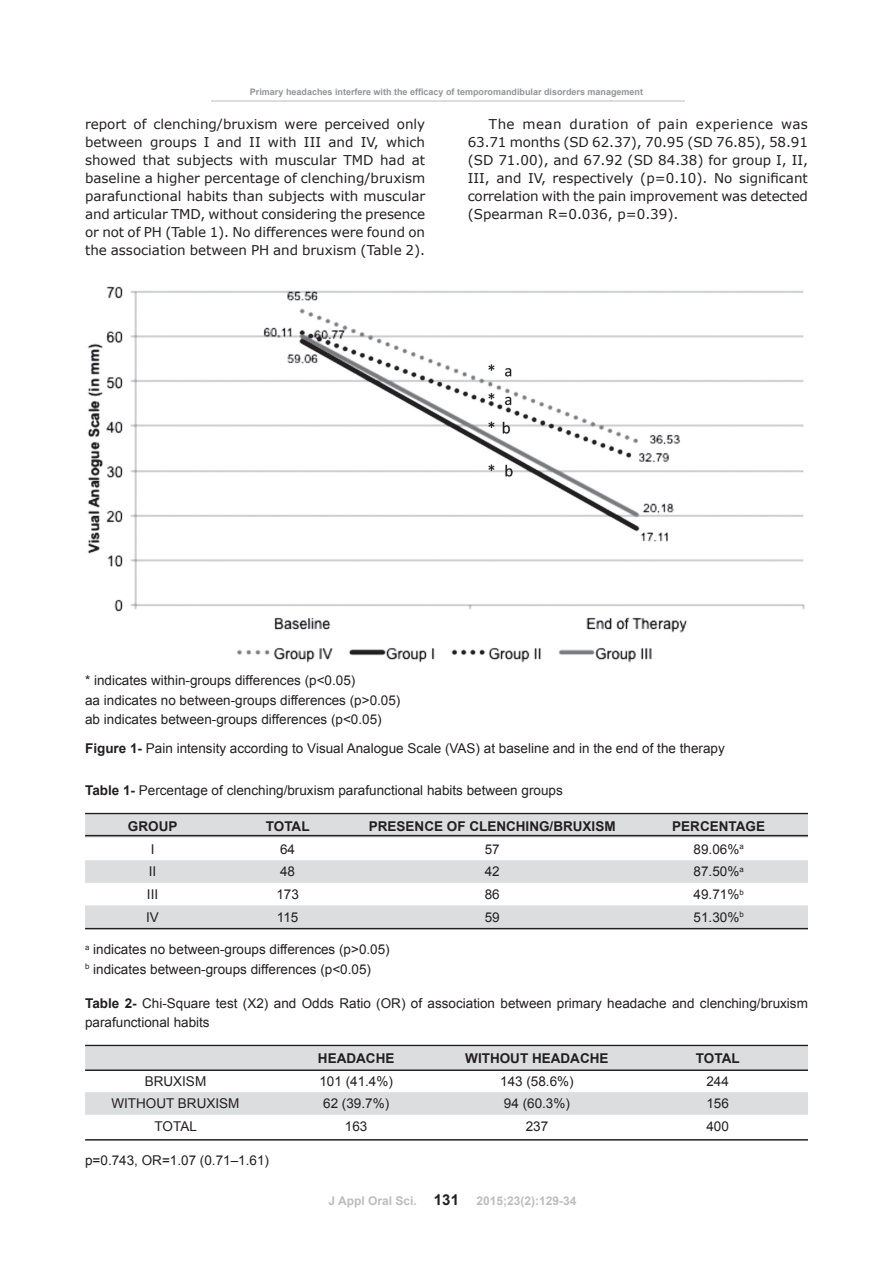
<style>
.page{position:relative;width:893px;height:1263px;background:#fff}
.page>*{position:absolute;margin:0;border:0;box-sizing:border-box;transform-origin:0 0}
.t1{font:13.5px/19.5px "Arial";color:#231f20}
.t2{font:13.5px/18px "Verdana";letter-spacing:-.005em;color:#231f20;text-align:justify}
.t3{font:700 13.5px "Arial";color:#231f20}
.t4{font:700 12px "Arial";color:#bcbdc0}
.t5{font:700 9px "Arial";color:#939598}
.s1{font-weight:700}
.s2{font-size:15px;color:#231f20}
</style>
<div class="page">
<hr style="left:211px;top:100px;width:473px;height:1px;background:#dcdddf">
<img style="left:87px;top:286px;width:718px;height:376px">
<svg style="left:85px;top:815px;width:723px;height:113px;fill:#dcdddf"></svg>
<hr style="left:85px;top:813px;width:723px;height:1px;background:#231f20">
<hr style="left:85px;top:835px;width:723px;height:1px;background:#231f20">
<hr style="left:85px;top:928px;width:723px;height:1px;background:#231f20">
<svg style="left:85px;top:1047px;width:723px;height:68px;fill:#dcdddf"></svg>
<hr style="left:85px;top:1045px;width:723px;height:1px;background:#231f20">
<hr style="left:85px;top:1069px;width:723px;height:2px;background:#231f20">
<hr style="left:85px;top:1139px;width:723px;height:1px;background:#231f20">
<p class="t5" style="left:250px;top:86px;width:395px">Primary headaches interfere with the efficacy of temporomandibular disorders management</p>
<p class="t2" style="left:85px;top:115px;width:342px">report of clenching/bruxism were perceived only between groups I and II with III and IV, which showed that subjects with muscular TMD had at baseline a higher percentage of clenching/bruxism parafunctional habits than subjects with muscular and articular TMD, without considering the presence or not of PH (Table 1). No differences were found on the association between PH and bruxism (Table 2).</p>
<p class="t2" style="left:468px;top:115px;width:342px;text-indent:21px">The mean duration of pain experience was 63.71 months (SD 62.37), 70.95 (SD 76.85), 58.91 (SD 71.00), and 67.92 (SD 84.38) for group I, II, III, and IV, respectively (p=0.10). No significant correlation with the pain improvement was detected (Spearman R=0.036, p=0.39).</p>
<p class="t1" style="left:85px;top:671px;width:317px">* indicates within-groups differences (p&lt;0.05)<br>aa indicates no between-groups differences (p&gt;0.05) ab indicates between-groups differences (p&lt;0.05)</p>
<p class="t1" style="left:85px;top:738px;width:641px"><span class="s1">Figure 1-</span> Pain intensity according to Visual Analogue Scale (VAS) at baseline and in the end of the therapy</p>
<p class="t1" style="left:85px;top:781px;width:479px"><span class="s1">Table 1-</span> Percentage of clenching/bruxism parafunctional habits between groups</p>
<p class="t3" style="left:128px;top:817px;width:51px">GROUP</p>
<p class="t3" style="left:266px;top:817px;width:45px">TOTAL</p>
<p class="t3" style="left:369px;top:817px;width:248px">PRESENCE OF CLENCHING/BRUXISM</p>
<p class="t3" style="left:672px;top:817px;width:94px">PERCENTAGE</p>
<p class="t1" style="left:151px;top:839px;width:5px">I</p>
<p class="t1" style="left:280px;top:839px;width:17px">64</p>
<p class="t1" style="left:485px;top:839px;width:17px">57</p>
<p class="t1" style="left:694px;top:839px;width:52px">89.06%<sup>a</sup></p>
<p class="t1" style="left:149px;top:862px;width:9px">II</p>
<p class="t1" style="left:280px;top:862px;width:17px">48</p>
<p class="t1" style="left:485px;top:862px;width:17px">42</p>
<p class="t1" style="left:694px;top:862px;width:52px">87.50%<sup>a</sup></p>
<p class="t1" style="left:147px;top:885px;width:13px">III</p>
<p class="t1" style="left:276px;top:885px;width:24px">173</p>
<p class="t1" style="left:485px;top:885px;width:17px">86</p>
<p class="t1" style="left:694px;top:885px;width:52px">49.71%<sup>b</sup></p>
<p class="t1" style="left:146px;top:907px;width:14px">IV</p>
<p class="t1" style="left:277px;top:907px;width:23px">115</p>
<p class="t1" style="left:485px;top:907px;width:17px">59</p>
<p class="t1" style="left:694px;top:907px;width:52px">51.30%<sup>b</sup></p>
<p class="t1" style="left:85px;top:940px;width:306px"><sup>a</sup> indicates no between-groups differences (p&gt;0.05) <sup>b</sup> indicates between-groups differences (p&lt;0.05)</p>
<p class="t1" style="left:85px;top:993px;width:724px"><span class="s1">Table 2-</span> Chi-Square test (X2) and Odds Ratio (OR) of association between primary headache and clenching/bruxism parafunctional habits</p>
<p class="t3" style="left:318px;top:1049px;width:78px">HEADACHE</p>
<p class="t3" style="left:465px;top:1049px;width:145px">WITHOUT HEADACHE</p>
<p class="t3" style="left:696px;top:1049px;width:45px">TOTAL</p>
<p class="t1" style="left:145px;top:1071px;width:63px">BRUXISM</p>
<p class="t1" style="left:319px;top:1071px;width:75px">101 (41.4%)</p>
<p class="t1" style="left:500px;top:1071px;width:75px">143 (58.6%)</p>
<p class="t1" style="left:706px;top:1071px;width:24px">244</p>
<p class="t1" style="left:111px;top:1094px;width:130px">WITHOUT BRUXISM</p>
<p class="t1" style="left:323px;top:1094px;width:68px">62 (39.7%)</p>
<p class="t1" style="left:504px;top:1094px;width:68px">94 (60.3%)</p>
<p class="t1" style="left:706px;top:1094px;width:24px">156</p>
<p class="t1" style="left:155px;top:1116px;width:44px">TOTAL</p>
<p class="t1" style="left:345px;top:1116px;width:24px">163</p>
<p class="t1" style="left:526px;top:1116px;width:24px">237</p>
<p class="t1" style="left:706px;top:1116px;width:24px">400</p>
<p class="t1" style="left:85px;top:1151px;width:185px">p=0.743, OR=1.07 (0.71–1.61)</p>
<p class="t4" style="left:328px;top:1193px;width:132px">J Appl Oral Sci. <span class="s2">131</span></p>
<p class="t4" style="left:476px;top:1192px;width:102px">2015;23(2):129-34</p>
</div>
